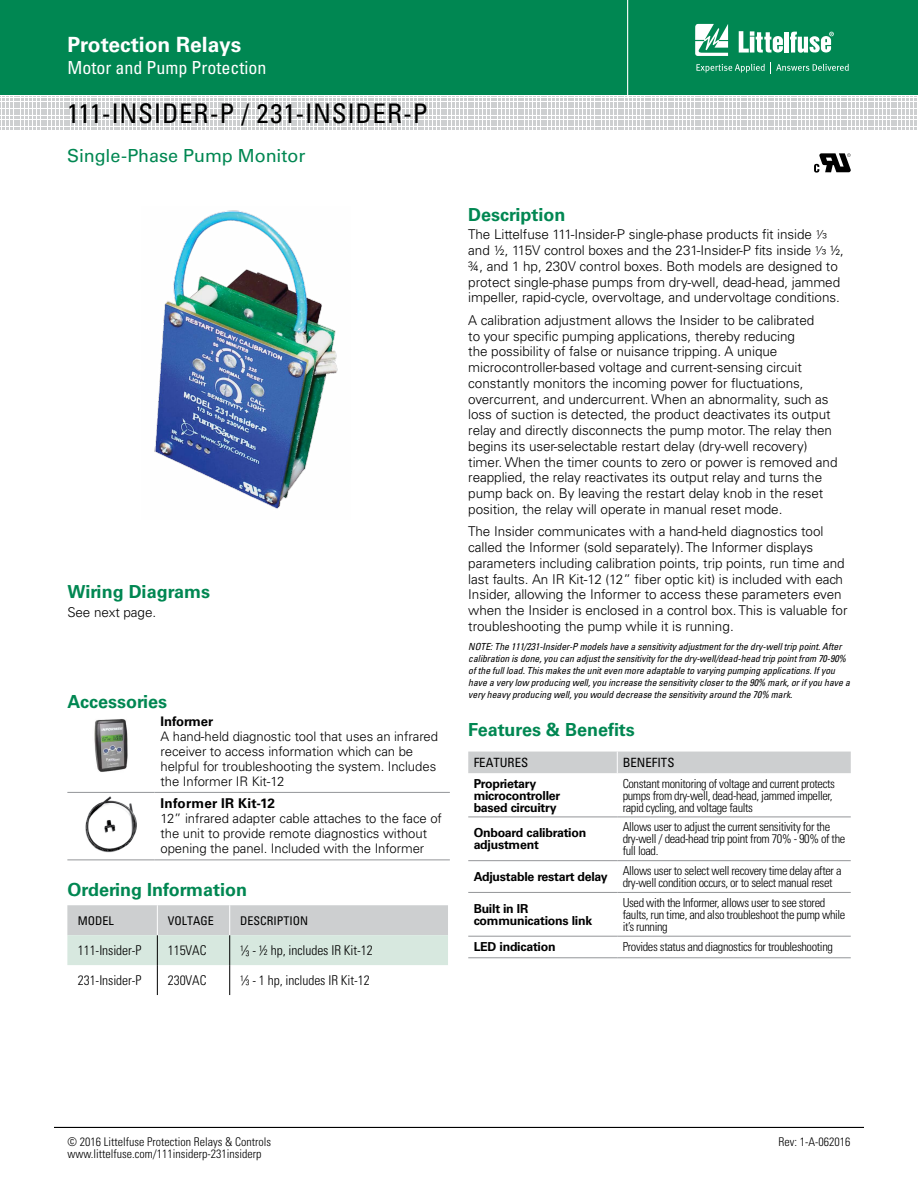
<style>
.page{position:relative;width:918px;height:1188px;background:#fff}
.page>*{position:absolute;margin:0;border:0;box-sizing:border-box;transform-origin:0 0}
.SERIES{font:condensed 27px "Univers LT Std";letter-spacing:.02em;color:#000}
.t1{font:700 21px "Univers LT Std";color:#fff}
.Facts_Subhead{font:700 18px "Univers LT Std";color:#008752}
.Green_prod_name_head{font:18px "Univers LT Std";letter-spacing:-.005em;color:#008752}
.t2{font:condensed 18px "Univers LT Std";color:#fff}
.body{font:300 13.5px/15.8px "Univers LT Std";letter-spacing:-.005em;color:#000}
.Order_chart_text{font:300 condensed 13.5px "Univers LT Std";letter-spacing:-.005em;color:#000}
.Acess_table_text{font:700 13.5px "Univers LT Std";letter-spacing:.02em;color:#000}
.Body_text{font:300 13.5px "Univers LT Std";letter-spacing:-.005em;color:#000}
.Acess_table_text-2{font:300 13.2px/15px "Univers LT Std";letter-spacing:-.005em;color:#000}
.SubTitleTOC{font:condensed 12.75px "Univers LT Std";color:#000}
.Benefits_text{font:300 condensed 12.3px/12px "Univers LT Std";letter-spacing:-.03em;color:#000}
.features_text{font:700 12.3px/12px "Univers LT Std";letter-spacing:-.02em;color:#000}
.t3{font:300 condensed 12px "Univers LT Std";color:#000}
.Order_chart_text-2{font:condensed 12px "Univers LT Std";color:#000}
.Note{font:italic condensed 9.75px/12px "Univers LT Std";letter-spacing:-.005em;color:#000}
.s1{font-weight:700}
.s2{font-size:12.75px}
</style>
<div class="page">
<div style="left:0;top:0;width:918px;height:95px;background:#008752"></div>
<svg style="left:0;top:96px;width:917px;height:34px"></svg>
<hr style="left:627px;top:0;width:1px;height:98px;background:#fff">
<svg style="left:695px;top:24px;width:33px;height:32px"></svg>
<div style="left:784px;top:32px;width:5px;height:21px;background:#fff"></div>
<svg style="left:790px;top:32px;width:44px;height:21px"></svg>
<svg style="left:739px;top:31px;width:44px;height:22px"></svg>
<svg style="left:696px;top:62px;width:153px;height:11px"></svg>
<hr style="left:54px;top:1127px;width:810px;height:1px;background:#000">
<div style="left:468px;top:752px;width:383px;height:21px;background:#cdcfd0"></div>
<hr style="left:468px;top:817px;width:149px;height:1px;background:#939598">
<hr style="left:617px;top:817px;width:234px;height:1px;background:#939598">
<hr style="left:468px;top:860px;width:149px;height:1px;background:#939598">
<hr style="left:617px;top:860px;width:234px;height:1px;background:#939598">
<hr style="left:468px;top:892px;width:149px;height:1px;background:#939598">
<hr style="left:617px;top:892px;width:234px;height:1px;background:#939598">
<hr style="left:468px;top:936px;width:149px;height:1px;background:#939598">
<hr style="left:617px;top:936px;width:234px;height:1px;background:#939598">
<hr style="left:468px;top:957px;width:149px;height:1px;background:#939598">
<hr style="left:617px;top:957px;width:234px;height:1px;background:#939598">
<hr style="left:67px;top:792px;width:87px;height:1px;background:#939598">
<hr style="left:154px;top:792px;width:296px;height:1px;background:#939598">
<hr style="left:67px;top:860px;width:87px;height:1px;background:#939598">
<hr style="left:154px;top:860px;width:296px;height:1px;background:#939598">
<img style="left:94px;top:719px;width:34px;height:53px">
<img style="left:85px;top:796px;width:52px;height:57px">
<svg style="left:67px;top:905px;width:381px;height:60px;background:#d2dbd7"></svg>
<hr style="left:157px;top:935px;width:1px;height:30px;background:#000">
<hr style="left:229px;top:935px;width:1px;height:30px;background:#000">
<hr style="left:157px;top:965px;width:1px;height:30px;background:#000">
<hr style="left:229px;top:965px;width:1px;height:30px;background:#000">
<hr style="left:157px;top:905px;width:1px;height:30px;background:#fff">
<hr style="left:229px;top:905px;width:1px;height:30px;background:#fff">
<svg style="left:814px;top:153px;width:37px;height:20px"></svg>
<img style="left:154px;top:210px;width:184px;height:299px">
<h2 class="t1" style="left:68px;top:33px;width:175px">Protection Relays</h2>
<h3 class="t2" style="left:68px;top:56px;width:200px">Motor and Pump Protection</h3>
<p class="SERIES" style="left:67px;top:97px;width:362px">111-INSIDER-P / 231-INSIDER-P</p>
<p class="Green_prod_name_head" style="left:67px;top:145px;width:240px">Single-Phase Pump Monitor</p>
<p class="Facts_Subhead" style="left:67px;top:582px;width:144px">Wiring Diagrams</p>
<p class="Body_text" style="left:67px;top:604px;width:90px">See next page.</p>
<p class="Facts_Subhead" style="left:67px;top:691px;width:101px">Accessories</p>
<p class="Acess_table_text-2" style="left:160px;top:714px;width:279px"><span class="s1">Informer<br></span>A hand-held diagnostic tool that uses an infrared receiver to access information which can be helpful for troubleshooting the system. Includes the Informer IR Kit-12</p>
<p class="Acess_table_text" style="left:160px;top:796px;width:116px">Informer IR Kit-12</p>
<p class="Acess_table_text-2" style="left:160px;top:811px;width:283px">12” infrared adapter cable attaches to the face of the unit to provide remote diagnostics without opening the panel. Included with the Informer</p>
<p class="Facts_Subhead" style="left:67px;top:879px;width:181px">Ordering Information</p>
<p class="Order_chart_text-2" style="left:78px;top:913px;width:37px">MODEL</p>
<p class="Order_chart_text-2" style="left:168px;top:913px;width:47px">VOLTAGE</p>
<p class="Order_chart_text-2" style="left:240px;top:913px;width:70px">DESCRIPTION</p>
<p class="Order_chart_text" style="left:78px;top:942px;width:65px">111-Insider-P</p>
<p class="Order_chart_text" style="left:168px;top:942px;width:40px">115VAC</p>
<p class="Order_chart_text" style="left:240px;top:942px;width:134px">¹⁄³ - ½ hp, includes IR Kit-12</p>
<p class="Order_chart_text" style="left:78px;top:972px;width:65px">231-Insider-P</p>
<p class="Order_chart_text" style="left:168px;top:972px;width:40px">230VAC</p>
<p class="Order_chart_text" style="left:240px;top:972px;width:131px">¹⁄³ - 1 hp, includes IR Kit-12</p>
<p class="Facts_Subhead" style="left:468px;top:204px;width:99px">Description</p>
<p class="body" style="left:468px;top:227px;width:377px">The Littelfuse 111-Insider-P single-phase products fit inside <span class="s2">¹⁄</span><sub>³ </sub>and ½, 115V control boxes and the 231-Insider-P fits inside <span class="s2">¹⁄</span><sub>³</sub> ½, ¾, and 1 hp, 230V control boxes. Both models are designed to protect single-phase pumps from dry-well, dead-head, jammed impeller, rapid-cycle, overvoltage, and undervoltage conditions.</p>
<p class="body" style="left:468px;top:312px;width:371px">A calibration adjustment allows the Insider to be calibrated<br>to your specific pumping applications, thereby reducing<br>the possibility of false or nuisance tripping. A unique microcontroller-based voltage and current-sensing circuit constantly monitors the incoming power for fluctuations, overcurrent, and undercurrent. When an abnormality, such as loss of suction is detected, the product deactivates its output relay and directly disconnects the pump motor. The relay then begins its user-selectable restart delay (dry-well recovery) timer. When the timer counts to zero or power is removed and reapplied, the relay reactivates its output relay and turns the pump back on. By leaving the restart delay knob in the reset position, the relay will operate in manual reset mode.</p>
<p class="body" style="left:468px;top:524px;width:381px">The Insider communicates with a hand-held diagnostics tool called the Informer (sold separately). The Informer displays parameters including calibration points, trip points, run time and last faults. An IR Kit-12 (12” fiber optic kit) is included with each Insider, allowing the Informer to access these parameters even when the Insider is enclosed in a control box. This is valuable for troubleshooting the pump while it is running.</p>
<p class="Note" style="left:468px;top:640px;width:383px">NOTE: The 111/231-Insider-P models have a sensitivity adjustment for the dry-well trip point. After calibration is done, you can adjust the sensitivity for the dry-well/dead-head trip point from 70-90% of the full load. This makes the unit even more adaptable to varying pumping applications. If you have a very low producing well, you increase the sensitivity closer to the 90% mark, or if you have a very heavy producing well, you would decrease the sensitivity around the 70% mark.</p>
<p class="Facts_Subhead" style="left:468px;top:719px;width:168px">Features &amp; Benefits</p>
<p class="SubTitleTOC" style="left:474px;top:754px;width:56px">FEATURES</p>
<p class="SubTitleTOC" style="left:623px;top:754px;width:53px">BENEFITS</p>
<p class="features_text" style="left:474px;top:777px;width:88px">Proprietary microcontroller based circuitry</p>
<p class="Benefits_text" style="left:623px;top:777px;width:214px">Constant monitoring of voltage and current protects pumps from dry-well, dead-head, jammed impeller, rapid cycling, and voltage faults</p>
<p class="features_text" style="left:474px;top:827px;width:114px">Onboard calibration adjustment</p>
<p class="Benefits_text" style="left:623px;top:821px;width:224px">Allows user to adjust the current sensitivity for the dry-well / dead-head trip point from 70% - 90% of the full load.</p>
<p class="features_text" style="left:474px;top:871px;width:136px">Adjustable restart delay</p>
<p class="Benefits_text" style="left:623px;top:865px;width:220px">Allows user to select well recovery time delay after a dry-well condition occurs, or to select manual reset</p>
<p class="features_text" style="left:474px;top:903px;width:120px">Built in IR communications link</p>
<p class="Benefits_text" style="left:623px;top:896px;width:224px">Used with the Informer, allows user to see stored faults, run time, and also troubleshoot the pump while it’s running</p>
<p class="features_text" style="left:474px;top:941px;width:84px">LED indication</p>
<p class="Benefits_text" style="left:623px;top:941px;width:212px">Provides status and diagnostics for troubleshooting</p>
<p class="t3" style="left:68px;top:1134px;width:205px">© 2016 Littelfuse Protection Relays &amp; Controls</p>
<p class="t3" style="left:779px;top:1134px;width:73px">Rev: 1-A-062016</p>
<p class="t3" style="left:68px;top:1146px;width:195px">www.littelfuse.com/111insiderp-231insiderp</p>
</div>
